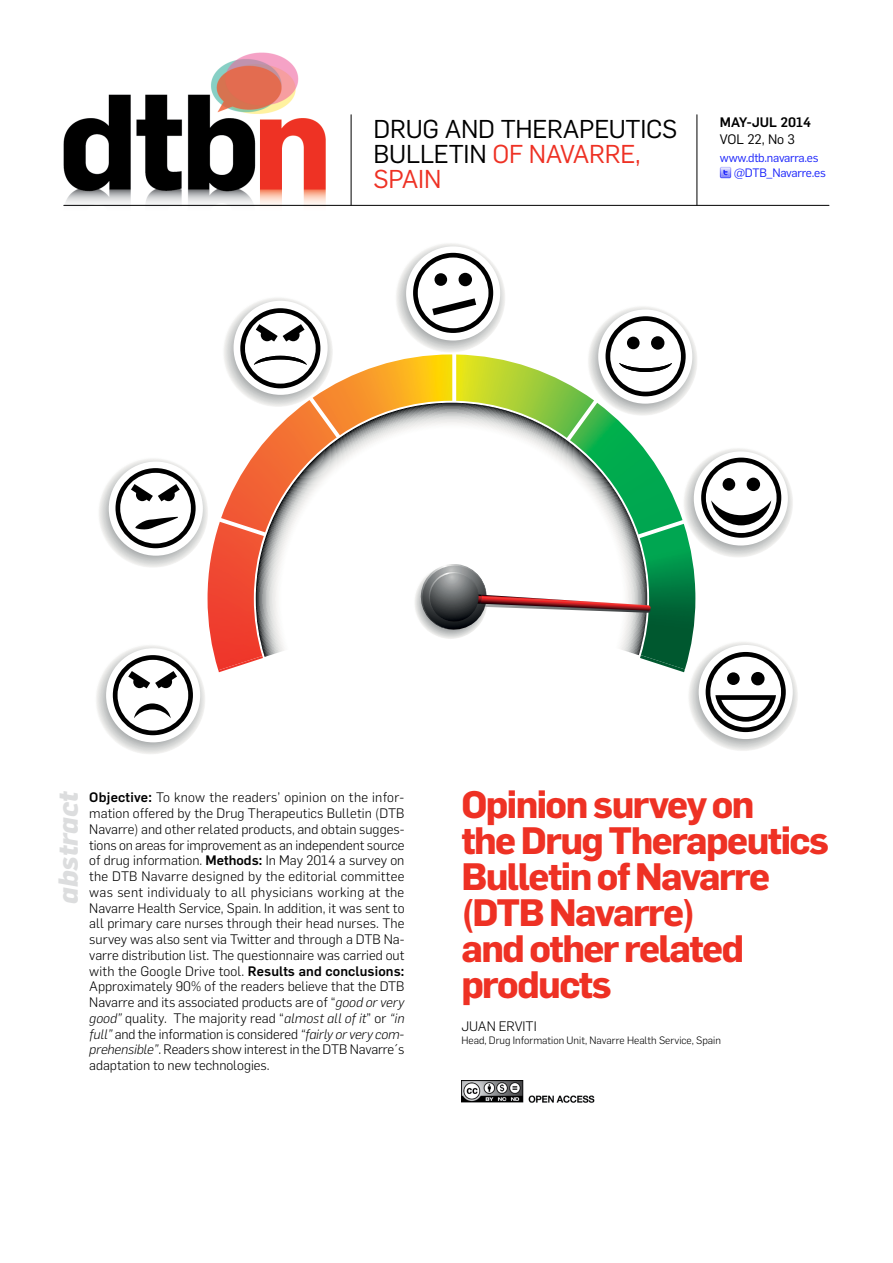
<style>
.page{position:relative;width:893px;height:1263px;background:#fff}
.page>*{position:absolute;margin:0;border:0;box-sizing:border-box;transform-origin:0 0}
.t1{font:700 37.5px/36px "Flama";letter-spacing:-.04em;color:#ee3124}
.t2{font:italic 800 27px "Flama";letter-spacing:-.005em;color:#dcddde}
.t3{font:25.35px/25.5px "Flama";letter-spacing:-.01em;color:#000}
.t4{font:300 13.5px/15.8px "Flama";color:#000;text-align:justify}
.t5{font:500 13.5px "Flama";color:#000}
.t6{font:13.5px "Flama";color:#000}
.t7{font:12px/14.4px "Flama";letter-spacing:-.02em;color:#1922fb}
.t8{font:300 10.5px "Flama";color:#000}
.s1{color:#ee3124}
.s2{font-weight:500}
.s3{font-style:italic}
</style>
<div class="page">
<img style="left:313px;top:354px;width:139px;height:49px">
<img style="left:221px;top:400px;width:116px;height:122px">
<img style="left:456px;top:354px;width:138px;height:49px">
<img style="left:647px;top:524px;width:48px;height:145px">
<img style="left:647px;top:453px;width:35px;height:81px">
<img style="left:208px;top:522px;width:48px;height:147px">
<img style="left:218px;top:656px;width:45px;height:16px">
<img style="left:640px;top:655px;width:45px;height:17px">
<svg style="left:687px;top:641px;width:111px;height:110px"></svg>
<div style="left:699px;top:645px;width:94px;height:94px;background:#fff;border-radius:50%"></div>
<svg style="left:683px;top:447px;width:110px;height:111px"></svg>
<div style="left:694px;top:451px;width:94px;height:94px;background:#fff;border-radius:50%"></div>
<svg style="left:587px;top:305px;width:111px;height:111px"></svg>
<div style="left:598px;top:310px;width:94px;height:94px;background:#fff;border-radius:50%"></div>
<svg style="left:395px;top:242px;width:110px;height:111px"></svg>
<div style="left:406px;top:246px;width:94px;height:95px;background:#fff;border-radius:50%"></div>
<svg style="left:222px;top:296px;width:111px;height:111px"></svg>
<div style="left:234px;top:301px;width:94px;height:94px;background:#fff;border-radius:50%"></div>
<svg style="left:98px;top:457px;width:110px;height:111px"></svg>
<div style="left:109px;top:462px;width:94px;height:94px;background:#fff;border-radius:50%"></div>
<svg style="left:95px;top:644px;width:110px;height:110px"></svg>
<div style="left:106px;top:648px;width:94px;height:94px;background:#fff;border-radius:50%"></div>
<svg style="left:605px;top:316px;width:81px;height:80px"></svg>
<svg style="left:706px;top:652px;width:80px;height:80px"></svg>
<svg style="left:256px;top:403px;width:391px;height:254px"></svg>
<svg style="left:413px;top:253px;width:80px;height:80px"></svg>
<svg style="left:414px;top:565px;width:73px;height:74px"></svg>
<svg style="left:115px;top:468px;width:81px;height:80px"></svg>
<svg style="left:240px;top:308px;width:80px;height:80px"></svg>
<svg style="left:113px;top:655px;width:80px;height:80px"></svg>
<svg style="left:418px;top:564px;width:233px;height:70px"></svg>
<svg style="left:701px;top:458px;width:80px;height:80px"></svg>
<img style="left:461px;top:1080px;width:134px;height:23px">
<img style="left:63px;top:52px;width:279px;height:154px">
<svg style="left:720px;top:167px;width:11px;height:11px"></svg>
<hr style="left:351px;top:115px;width:1px;height:90px;background:#000">
<hr style="left:697px;top:115px;width:1px;height:90px;background:#000">
<hr style="left:64px;top:205px;width:765px;height:1px;background:#000">
<h3 class="t3" style="left:374px;top:114px;width:305px">DRUG AND THERAPEUTICS<br>BULLETIN <span class="s1">OF NAVARRE,<br>SPAIN</span></h3>
<p class="t5" style="left:720px;top:113px;width:93px">MAY-JUL 2014</p>
<p class="t6" style="left:720px;top:129px;width:77px">VOL 22, NO 3</p>
<p class="t7" style="left:734px;top:150px;width:94px;text-indent:-14px">WWW.DTB.NAVARRA.ES @DTB_NAVARRE.ES</p>
<h2 class="t2" style="left:49px;top:903px;width:114px;rotate:-90deg">abstract</h2>
<p class="t4" style="left:89px;top:789px;width:317px"><span class="s2">Objective:</span> To know the readers’ opinion on the infor&shy;mation offered by the Drug Therapeutics Bulletin (DTB Navarre) and other related products, and obtain sugges&shy;tions on areas for improvement as an independent source of drug information. <span class="s2">Methods:</span> I n May 2014 a survey on the DTB Navarre designed by the editorial committee was sent individualy to all physicians working at the Navarre Health Service, Spain. I n addition, it was sent to all primary care nurses through their head nurses. The survey was also sent via Twitter and through a DTB Na&shy;varre distribution list. The questionnaire was carried out with the Google Drive tool. <span class="s2">Results and conclusions:<br></span>Approximately 90% of the readers believe that the DTB N avarre and its associated products are of “<span class="s3">good or very good”</span> quality. The majority read “<span class="s3">almost all of it</span>” or <span class="s3">“in full”</span> and the information is considered <span class="s3">“fairly or very com&shy;prehensible”</span>. Readers show interest in the DTB N avarre´s adaptation to new technologies.</p>
<h1 class="t1" style="left:461px;top:784px;width:369px">Opinion survey on<br>the Drug Therapeutics<br>Bulletin of Navarre (DTB Navarre)<br>and other related products</h1>
<p class="t4" style="left:461px;top:1018px;width:77px">juan erviti</p>
<p class="t8" style="left:461px;top:1033px;width:261px">Head, Drug I nformation Unit, Navarre Health Service, Spain</p>
</div>
